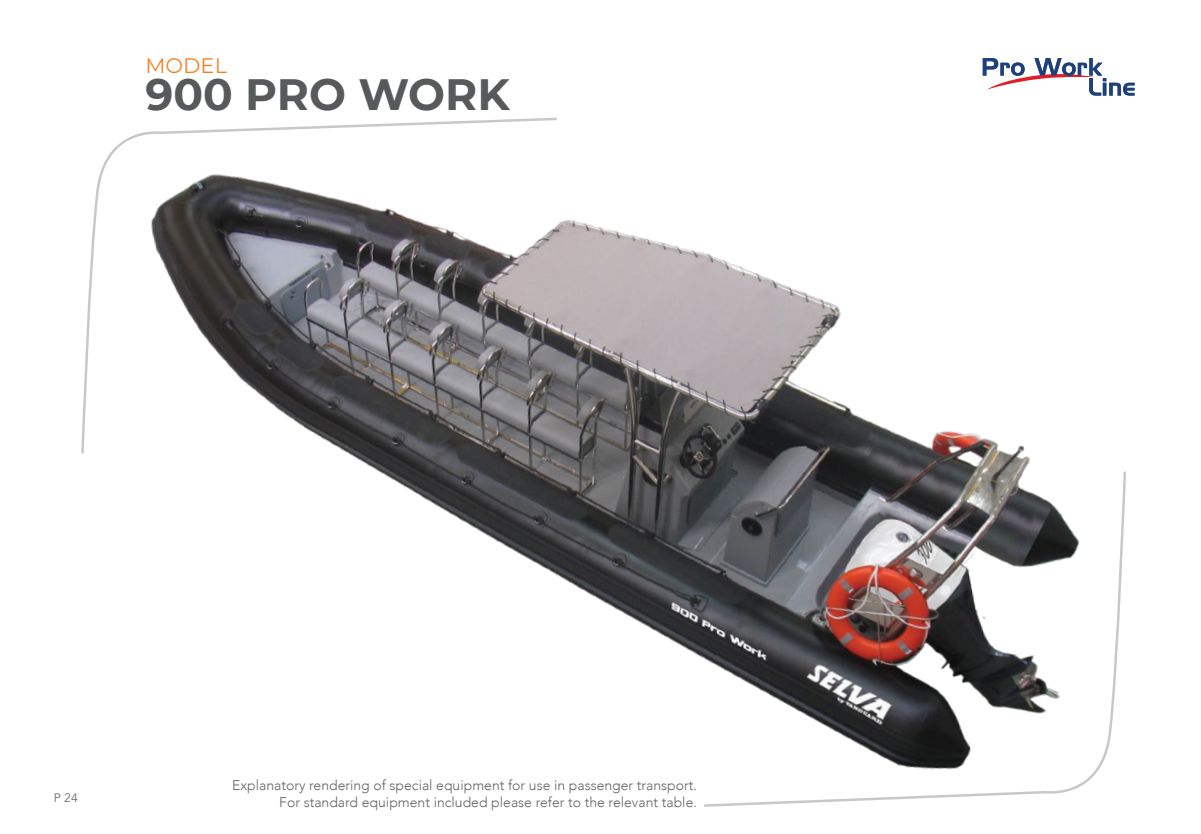
<style>
.page{position:relative;width:1201px;height:834px;background:#fff}
.page>*{position:absolute;margin:0;border:0;box-sizing:border-box;transform-origin:0 0}
.t1{font:700 43.75px "Montserrat";color:#58595b}
.t2{font:21px "Montserrat";color:#f5822b}
.t3{font:300 14px/16.8px "Avenir";color:#636466;text-align:right}
.t4{font:12.25px "Avenir";color:#6d6e71}
</style>
<div class="page">
<svg style="left:81px;top:137px;width:48px;height:317px"></svg>
<img style="left:129px;top:95px;width:996px;height:712px">
<svg style="left:982px;top:58px;width:152px;height:37px"></svg>
<h2 class="t2" style="left:146px;top:51px;width:83px">MODEL</h2>
<h1 class="t1" style="left:146px;top:63px;width:366px">900 PRO WORK</h1>
<p class="t4" style="left:54px;top:790px;width:26px">P 24</p>
<p class="t3" style="left:232px;top:776px;width:466px">Explanatory rendering of special equipment for use in passenger transport.<br>For standard equipment included please refer to the relevant table.</p>
</div>
